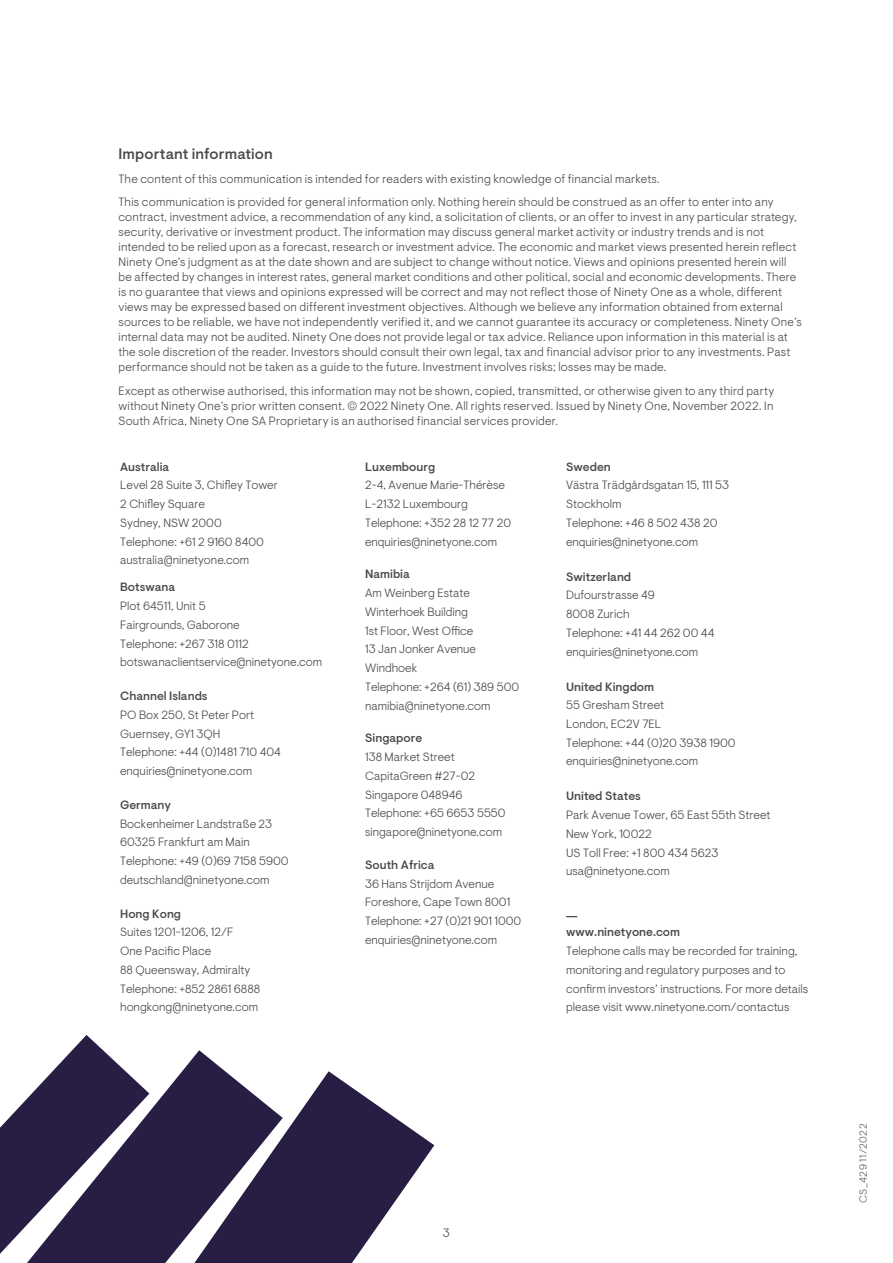
<style>
.page{position:relative;width:893px;height:1263px;background:#fff}
.page>*{position:absolute;margin:0;border:0;box-sizing:border-box;transform-origin:0 0}
.t1{font:500 15px "Ninety One Visuelt";letter-spacing:.01em;color:#4a4a49}
.t2{font:300 12px/18.8px "Ninety One Visuelt";color:#4a4a49}
.t3{font:300 12px/15px "Ninety One Visuelt";letter-spacing:.02em;color:#4a4a49}
.t4{font:500 12px "Ninety One Visuelt";color:#4a4a49}
.t5{font:300 10.5px "Ninety One Visuelt";letter-spacing:.04em;color:#646363}
</style>
<div class="page">
<svg style="left:27px;top:1050px;width:198px;height:213px;fill:#281d43"></svg>
<svg style="left:194px;top:1071px;width:240px;height:192px;fill:#281d43"></svg>
<svg style="left:0;top:1035px;width:149px;height:219px"></svg>
<p class="t1" style="left:118px;top:145px;width:156px">Important information</p>
<p class="t3" style="left:118px;top:167px;width:657px;line-height:23.5px">The content of this communication is intended for readers with existing knowledge of financial markets.<br>This communication is provided for general information only. Nothing herein should be construed as an offer to enter into any</p>
<p class="t3" style="left:118px;top:210px;width:685px">contract, investment advice, a recommendation of any kind, a solicitation of clients, or an offer to invest in any particular strategy, security, derivative or investment product. The information may discuss general market activity or industry trends and is not intended to be relied upon as a forecast, research or investment advice. The economic and market views presented herein reflect Ninety One’s judgment as at the date shown and are subject to change without notice. Views and opinions presented herein will be affected by changes in interest rates, general market conditions and other political, social and economic developments. There is no guarantee that views and opinions expressed will be correct and may not reflect those of Ninety One as a whole, different views may be expressed based on different investment objectives. Although we believe any information obtained from external sources to be reliable, we have not independently verified it, and we cannot guarantee its accuracy or completeness. Ninety One’s internal data may not be audited. Ninety One does not provide legal or tax advice. Reliance upon information in this material is at the sole discretion of the reader. Investors should consult their own legal, tax and financial advisor prior to any investments. Past performance should not be taken as a guide to the future. Investment involves risks; losses may be made.</p>
<p class="t2" style="left:118px;top:383px;width:657px;line-height:15px;text-align:justify">Except as otherwise authorised, this information may not be shown, copied, transmitted, or otherwise given to any third party without Ninety One’s prior written consent. © 2022 Ninety One. All rights reserved. Issued by Ninety One, November 2022. In South Africa, Ninety One SA Proprietary is an authorised financial services provider.</p>
<p class="t4" style="left:120px;top:459px;width:51px">Australia</p>
<p class="t2" style="left:120px;top:476px;width:159px">Level 28 Suite 3, Chifley Tower<br>2 Chifley Square<br>Sydney, NSW 2000<br>Telephone: +61 2 9160 8400 australia@ninetyone.com</p>
<p class="t4" style="left:120px;top:580px;width:57px">Botswana</p>
<p class="t2" style="left:120px;top:597px;width:204px">Plot 64511, Unit 5<br>Fairgrounds, Gaborone<br>Telephone: +267 318 0112 botswanaclientservice@ninetyone.com</p>
<p class="t4" style="left:120px;top:689px;width:89px">Channel Islands</p>
<p class="t2" style="left:120px;top:705px;width:162px">PO Box 250, St Peter Port<br>Guernsey, GY1 3QH<br>Telephone: +44 (0)1481 710 404 enquiries@ninetyone.com</p>
<p class="t4" style="left:120px;top:798px;width:53px">Germany</p>
<p class="t2" style="left:120px;top:814px;width:170px">Bockenheimer Landstraße 23<br>60325 Frankfurt am Main<br>Telephone: +49 (0)69 7158 5900 deutschland@ninetyone.com</p>
<p class="t4" style="left:120px;top:906px;width:62px">Hong Kong</p>
<p class="t2" style="left:120px;top:923px;width:142px">Suites 1201-1206, 12/F<br>One Pacific Place<br>88 Queensway, Admiralty<br>Telephone: +852 2861 6888 hongkong@ninetyone.com</p>
<p class="t4" style="left:365px;top:459px;width:72px">Luxembourg</p>
<p class="t2" style="left:365px;top:476px;width:148px">2-4, Avenue Marie-Thérèse<br>L-2132 Luxembourg<br>Telephone: +352 28 12 77 20 enquiries@ninetyone.com</p>
<p class="t4" style="left:365px;top:567px;width:46px">Namibia</p>
<p class="t2" style="left:365px;top:584px;width:156px">Am Weinberg Estate<br>Winterhoek Building<br>1st Floor, West Office<br>13 Jan Jonker Avenue<br>Windhoek<br>Telephone: +264 (61) 389 500 namibia@ninetyone.com</p>
<p class="t4" style="left:365px;top:731px;width:59px">Singapore</p>
<p class="t2" style="left:365px;top:748px;width:142px">138 Market Street<br>CapitaGreen #27-02<br>Singapore 048946<br>Telephone: +65 6653 5550 singapore@ninetyone.com</p>
<p class="t4" style="left:365px;top:858px;width:71px">South Africa</p>
<p class="t2" style="left:365px;top:874px;width:158px">36 Hans Strijdom Avenue<br>Foreshore, Cape Town 8001<br>Telephone: +27 (0)21 901 1000 enquiries@ninetyone.com</p>
<p class="t4" style="left:566px;top:459px;width:46px">Sweden</p>
<p class="t2" style="left:566px;top:476px;width:165px">Västra Trädgårdsgatan 15, 111 53<br>Stockholm<br>Telephone: +46 8 502 438 20 enquiries@ninetyone.com</p>
<p class="t4" style="left:566px;top:569px;width:67px">Switzerland</p>
<p class="t2" style="left:566px;top:586px;width:150px">Dufourstrasse 49<br>8008 Zurich<br>Telephone: +41 44 262 00 44 enquiries@ninetyone.com</p>
<p class="t4" style="left:566px;top:679px;width:90px">United Kingdom</p>
<p class="t2" style="left:566px;top:696px;width:171px">55 Gresham Street<br>London, EC2V 7EL<br>Telephone: +44 (0)20 3938 1900 enquiries@ninetyone.com</p>
<p class="t4" style="left:566px;top:789px;width:76px">United States</p>
<p class="t2" style="left:566px;top:806px;width:206px">Park Avenue Tower, 65 East 55th Street<br>New York, 10022<br>US Toll Free: +1 800 434 5623 usa@ninetyone.com</p>
<p class="t4" style="left:566px;top:925px;width:115px">www.ninetyone.com</p>
<p class="t2" style="left:566px;top:942px;width:244px">Telephone calls may be recorded for training, monitoring and regulatory purposes and to confirm investors’ instructions. For more details please visit www.ninetyone.com/contactus</p>
<p class="t2" style="left:443px;top:1224px;width:9px">3</p>
<p class="t5" style="left:857px;top:1203px;width:81px;rotate:-90deg">CS_429 11/2022</p>
</div>
